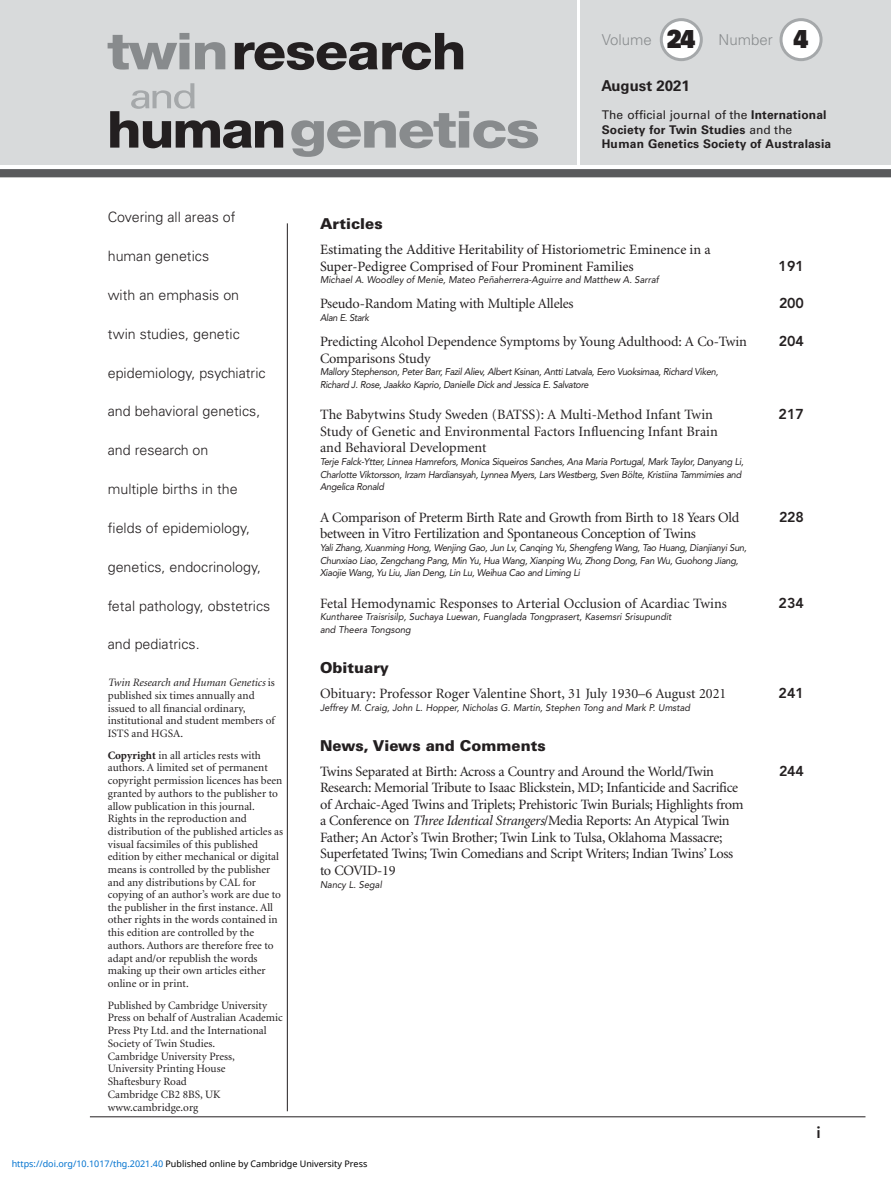
<style>
.page{position:relative;width:891px;height:1188px;background:#fff}
.page>*{position:absolute;margin:0;border:0;box-sizing:border-box;transform-origin:0 0}
.t1{font:800 16.5px "Avenir LT Std";color:#231f20}
.t2{font:900 15px "Univers LT Std";color:#231f20}
.t3{font:300 15px "Univers LT Std";color:#888b8d}
.t4{font:700 15px "Univers LT Std";color:#231f20}
.t5{font:14.25px/16.5px "Minion";letter-spacing:-.02em;color:#231f20}
.t6{font:14.25px/16.5px "Minion";color:#231f20}
.t7{font:300 14.25px "Univers LT Std";color:#231f20}
.t8{font:14.25px/16.5px "Minion Pro";color:#231f20}
.t9{font:800 14.25px "Avenir LT Std";letter-spacing:-.005em;color:#231f20}
.t10{font:700 12px/14.7px "Univers LT Std";letter-spacing:.01em;color:#231f20}
.t11{font:11.25px/12.8px "Minion";color:#231f20}
.t12{font:italic 9.75px/12.6px "Avenir LT Std";letter-spacing:-.03em;color:#231f20;scale:.95 1}
.t13{font:italic 9.75px/12.6px "Avenir LT Std";color:#231f20;scale:.95 1}
.t14{font:9px "Noto Sans";color:#000}
.s1{font-family:"Univers LT Std X Black";font-weight:400;font-size:24.9px;color:#231f20}
.s2{font-style:italic}
.s3{font-family:"Minion Pro";font-weight:700}
.s4{font-weight:400}
.s5{color:#0172cf}
</style>
<div class="page">
<div style="left:0;top:0;width:576px;height:165px;background:#d8dadb"></div>
<div style="left:580px;top:0;width:311px;height:165px;background:#d8dadb"></div>
<svg style="left:291px;top:111px;width:247px;height:46px"></svg>
<svg style="left:235px;top:33px;width:228px;height:37px"></svg>
<svg style="left:108px;top:33px;width:117px;height:37px"></svg>
<svg style="left:110px;top:83px;width:173px;height:65px"></svg>
<div style="left:781px;top:20px;width:40px;height:40px;background:#fff;border-radius:50%"></div>
<div style="left:780px;top:18px;width:43px;height:43px;border:3px solid #a5a8aa;border-radius:50%"></div>
<div style="left:661px;top:20px;width:40px;height:40px;background:#fff;border-radius:50%"></div>
<div style="left:660px;top:18px;width:43px;height:43px;border:3px solid #a5a8aa;border-radius:50%"></div>
<hr style="left:287px;top:223px;width:1px;height:888px;background:#231f20">
<hr style="left:90px;top:1116px;width:775px;height:1px;background:#231f20">
<div style="left:0;top:169px;width:891px;height:8px;background:#595a5c"></div>
<h2 class="t3" style="left:602px;top:31px;width:208px">Volume <span class="s1">24</span> Number <span class="s1">4</span></h2>
<h2 class="t4" style="left:601px;top:77px;width:90px">August 2021</h2>
<p class="t7" style="left:108px;top:209px;width:129px">Covering all areas of</p>
<p class="t7" style="left:108px;top:247px;width:103px">human genetics</p>
<p class="t7" style="left:108px;top:286px;width:133px">with an emphasis on</p>
<p class="t7" style="left:108px;top:325px;width:134px">twin studies, genetic</p>
<p class="t7" style="left:108px;top:364px;width:159px">epidemiology, psychiatric</p>
<p class="t7" style="left:108px;top:403px;width:154px">and behavioral genetics,</p>
<p class="t7" style="left:108px;top:442px;width:102px">and research on</p>
<p class="t7" style="left:108px;top:480px;width:131px">multiple births in the</p>
<p class="t7" style="left:108px;top:519px;width:144px">fields of epidemiology,</p>
<p class="t7" style="left:108px;top:558px;width:155px">genetics, endocrinology,</p>
<p class="t7" style="left:108px;top:597px;width:164px">fetal pathology, obstetrics</p>
<p class="t7" style="left:108px;top:636px;width:93px">and pediatrics.</p>
<p class="t11" style="left:108px;top:677px;width:169px"><span class="s2">Twin Research and Human Genetics</span> is published six times annually and issued to all financial ordinary, institutional and student members of<br>ISTS and HGSA.</p>
<p class="t11" style="left:108px;top:749px;width:177px"><span class="s3">Copyright</span> in all articles rests with authors. A limited set of permanent copyright permission licences has been granted by authors to the publisher to allow publication in this journal.<br>Rights in the reproduction and distribution of the published articles as visual facsimiles of this published edition by either mechanical or digital means is controlled by the publisher and any distributions by CAL for copying of an author’s work are due to the publisher in the first instance. All other rights in the words contained in this edition are controlled by the authors. Authors are therefore free to adapt and/or republish the words making up their own articles either online or in print.</p>
<p class="t11" style="left:108px;top:999px;width:177px">Published by Cambridge University<br>Press on behalf of Australian Academic<br>Press Pty Ltd. and the International<br>Society of Twin Studies.<br>Cambridge University Press,<br>University Printing House<br>Shaftesbury Road<br>Cambridge CB2 8BS, UK www.cambridge.org</p>
<p class="t10" style="left:602px;top:107px;width:231px"><span class="s4">The official journal of the</span> International<br>Society for Twin Studies <span class="s4">and the<br></span>Human Genetics Society of Australasia</p>
<h2 class="t2" style="left:320px;top:214px;width:64px">Articles</h2>
<p class="t8" style="left:320px;top:242px;width:392px">Estimating the Additive Heritability of Historiometric Eminence in a<br>Super-Pedigree Comprised of Four Prominent Families</p>
<p class="t9" style="left:779px;top:257px;width:27px">191</p>
<p class="t13" style="left:320px;top:274px;width:358px">Michael A. Woodley of Menie, Mateo Peñaherrera-Aguirre and Matthew A. Sarraf</p>
<p class="t5" style="left:320px;top:296px;width:255px">Pseudo-Random Mating with Multiple Alleles</p>
<p class="t9" style="left:779px;top:295px;width:26px">200</p>
<p class="t12" style="left:320px;top:312px;width:53px">Alan E. Stark</p>
<p class="t5" style="left:320px;top:334px;width:429px">Predicting Alcohol Dependence Symptoms by Young Adulthood: A Co-Twin</p>
<p class="t9" style="left:779px;top:333px;width:27px">204</p>
<p class="t5" style="left:320px;top:350px;width:112px">Comparisons Study</p>
<p class="t12" style="left:320px;top:366px;width:421px">Mallory Stephenson, Peter Barr, Fazil Aliev, Albert Ksinan, Antti Latvala, Eero Vuoksimaa, Richard Viken,<br>Richard J. Rose, Jaakko Kaprio, Danielle Dick and Jessica E. Salvatore</p>
<p class="t6" style="left:320px;top:407px;width:395px">The Babytwins Study Sweden (BATSS): A Multi-Method Infant Twin</p>
<p class="t9" style="left:779px;top:406px;width:27px">217</p>
<p class="t6" style="left:320px;top:424px;width:399px">Study of Genetic and Environmental Factors Influencing Infant Brain and Behavioral Development</p>
<p class="t12" style="left:320px;top:456px;width:447px">Terje Falck-Ytter, Linnea Hamrefors, Monica Siqueiros Sanches, Ana Maria Portugal, Mark Taylor, Danyang Li,<br>Charlotte Viktorsson, Irzam Hardiansyah, Lynnea Myers, Lars Westberg, Sven Bölte, Kristiina Tammimies and<br>Angelica Ronald</p>
<p class="t5" style="left:320px;top:509px;width:421px">A Comparison of Preterm Birth Rate and Growth from Birth to 18 Years Old</p>
<p class="t9" style="left:779px;top:508px;width:26px">228</p>
<p class="t5" style="left:320px;top:526px;width:378px">between in Vitro Fertilization and Spontaneous Conception of Twins</p>
<p class="t12" style="left:320px;top:541px;width:451px">Yali Zhang, Xuanming Hong, Wenjing Gao, Jun Lv, Canqing Yu, Shengfeng Wang, Tao Huang, Dianjianyi Sun,<br>Chunxiao Liao, Zengchang Pang, Min Yu, Hua Wang, Xianping Wu, Zhong Dong, Fan Wu, Guohong Jiang,<br>Xiaojie Wang, Yu Liu, Jian Deng, Lin Lu, Weihua Cao and Liming Li</p>
<p class="t6" style="left:320px;top:595px;width:408px">Fetal Hemodynamic Responses to Arterial Occlusion of Acardiac Twins</p>
<p class="t9" style="left:779px;top:594px;width:27px">234</p>
<p class="t13" style="left:320px;top:611px;width:372px">Kuntharee Traisrisilp, Suchaya Luewan, Fuanglada Tongprasert, Kasemsri Srisupundit and Theera Tongsong</p>
<h2 class="t2" style="left:320px;top:658px;width:70px">Obituary</h2>
<p class="t6" style="left:320px;top:686px;width:408px">Obituary: Professor Roger Valentine Short, 31 July 1930–6 August 2021</p>
<p class="t9" style="left:779px;top:685px;width:27px">241</p>
<p class="t13" style="left:320px;top:701px;width:391px">Jeffrey M. Craig, John L. Hopper, Nicholas G. Martin, Stephen Tong and Mark P. Umstad</p>
<h2 class="t2" style="left:320px;top:736px;width:227px">News, Views and Comments</h2>
<p class="t5" style="left:320px;top:764px;width:396px">Twins Separated at Birth: Across a Country and Around the World/Twin</p>
<p class="t9" style="left:779px;top:763px;width:26px">244</p>
<p class="t5" style="left:320px;top:780px;width:425px">Research: Memorial Tribute to Isaac Blickstein, MD; Infanticide and Sacrifice of Archaic-Aged Twins and Triplets; Prehistoric Twin Burials; Highlights from a Conference on <span class="s2">Three Identical Strangers</span>/Media Reports: An Atypical Twin Father; An Actor’s Twin Brother; Twin Link to Tulsa, Oklahoma Massacre; Superfetated Twins; Twin Comedians and Script Writers; Indian Twins’ Loss to COVID-19</p>
<p class="t13" style="left:320px;top:878px;width:67px">Nancy L. Segal</p>
<h1 class="t1" style="left:816px;top:1123px;width:6px">i</h1>
<p class="t14" style="left:12px;top:1157px;width:357px"><span class="s5">https://doi.org/10.1017/thg.2021.40</span> Published online by Cambridge University Press</p>
</div>
